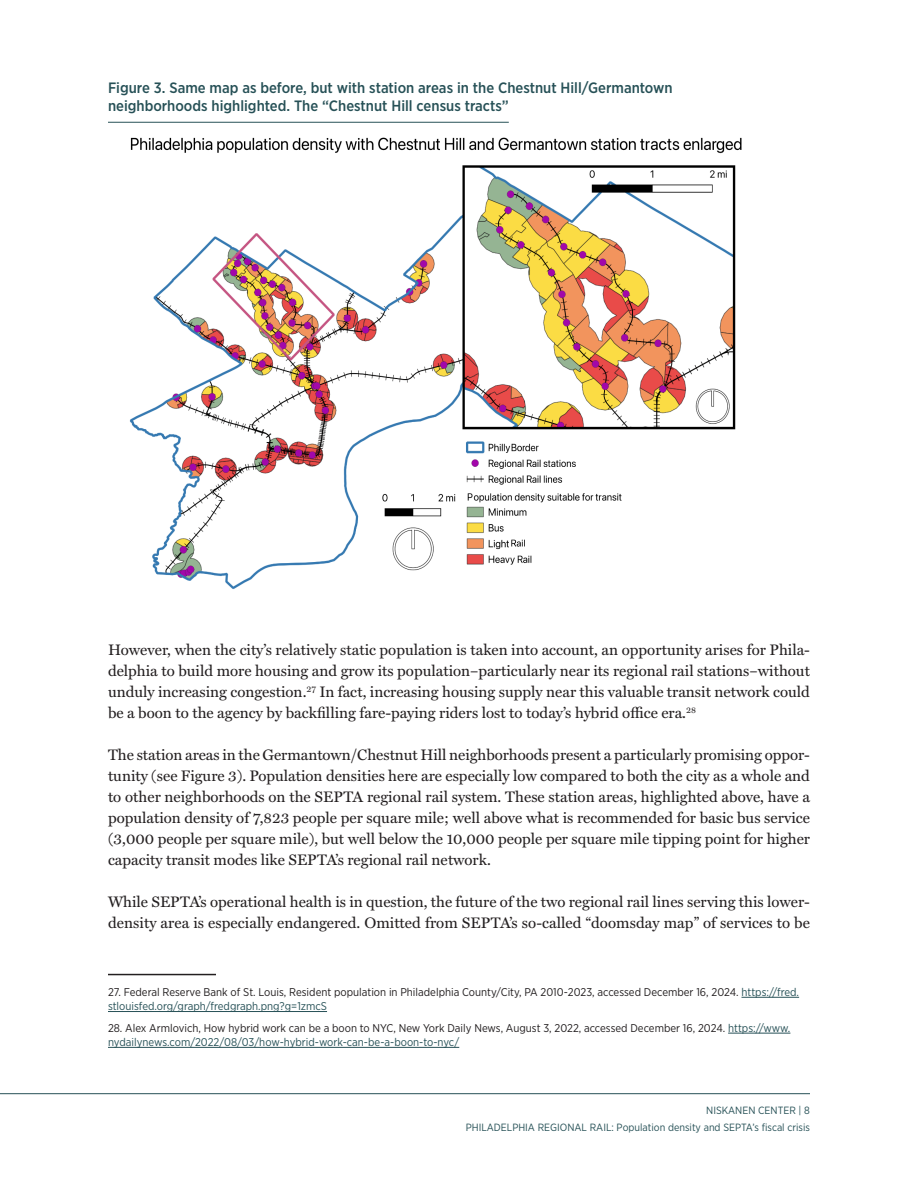
<style>
.page{position:relative;width:918px;height:1188px;background:#fff}
.page>*{position:absolute;margin:0;border:0;box-sizing:border-box;transform-origin:0 0}
.bodytext{font:15.3px/21px "Miller Text";color:#231f20;text-align:justify}
.figureheader{font:500 15px/18px "Gotham Narrow";color:#275157}
.notes{font:11.25px/14.2px "Gotham Narrow";color:#231f20}
.t1{font:10.5px/16.5px "Gotham Narrow";color:#275157;text-align:right}
.s1{color:#275157}
</style>
<div class="page">
<hr style="left:108px;top:974px;width:108px;height:1px;background:#231f20">
<hr style="left:741px;top:997px;width:58px;height:1px;background:#275157">
<hr style="left:108px;top:1011px;width:219px;height:1px;background:#275157">
<hr style="left:728px;top:1033px;width:62px;height:1px;background:#275157">
<hr style="left:108px;top:1047px;width:351px;height:1px;background:#275157">
<img style="left:129px;top:137px;width:613px;height:452px">
<hr style="left:108px;top:122px;width:401px;height:1px;background:#275157">
<img style="left:510px;top:537px;width:17px;height:11px">
<hr style="left:0;top:1093px;width:810px;height:1px;background:#275157">
<p class="figureheader" style="left:108px;top:79px;width:566px">Figure 3. Same map as before, but with station areas in the Chestnut Hill/Germantown neighborhoods highlighted. The “Chestnut Hill census tracts”</p>
<p class="bodytext" style="left:108px;top:640px;width:704px">However, when the city’s relatively static population is taken into account, an opportunity arises for Phila&shy;delphia to build more housing and grow its population–particularly near its regional rail stations–without unduly increasing congestion.<sup>27</sup> In fact, increasing housing supply near this valuable transit network could be a boon to the agency by backfilling fare-paying riders lost to today’s hybrid office era.<sup>28</sup></p>
<p class="bodytext" style="left:108px;top:745px;width:704px">The station areas in the Germantown/Chestnut Hill neighborhoods present a particularly promising oppor&shy;tunity (see Figure 3). Population densities here are especially low compared to both the city as a whole and to other neighborhoods on the SEPTA regional rail system. These station areas, highlighted above, have a population density of 7,823 people per square mile; well above what is recommended for basic bus service (3,000 people per square mile), but well below the 10,000 people per square mile tipping point for higher capacity transit modes like SEPTA’s regional rail network.</p>
<p class="bodytext" style="left:108px;top:892px;width:704px">While SEPTA’s operational health is in question, the future of the two regional rail lines serving this lower&shy;density area is especially endangered. Omitted from SEPTA’s so-called “doomsday map” of services to be</p>
<p class="notes" style="left:108px;top:985px;width:693px">27. Federal Reserve Bank of St. Louis, Resident population in Philadelphia County/City, PA 2010-2023, accessed December 16, 2024. <span class="s1">https://fred. stlouisfed.org/graph/fredgraph.png?g=1zmcS</span></p>
<p class="notes" style="left:108px;top:1021px;width:684px">28. Alex Armlovich, How hybrid work can be a boon to NYC, New York Daily News, August 3, 2022, accessed December 16, 2024. <span class="s1">https://www. nydailynews.com/2022/08/03/how-hybrid-work-can-be-a-boon-to-nyc/</span></p>
<p class="t1" style="left:466px;top:1102px;width:346px">NISKANEN CENTER | 8<br>PHILADELPHIA REGIONAL RAIL: Population density and SEPTA’s fiscal crisis</p>
</div>
